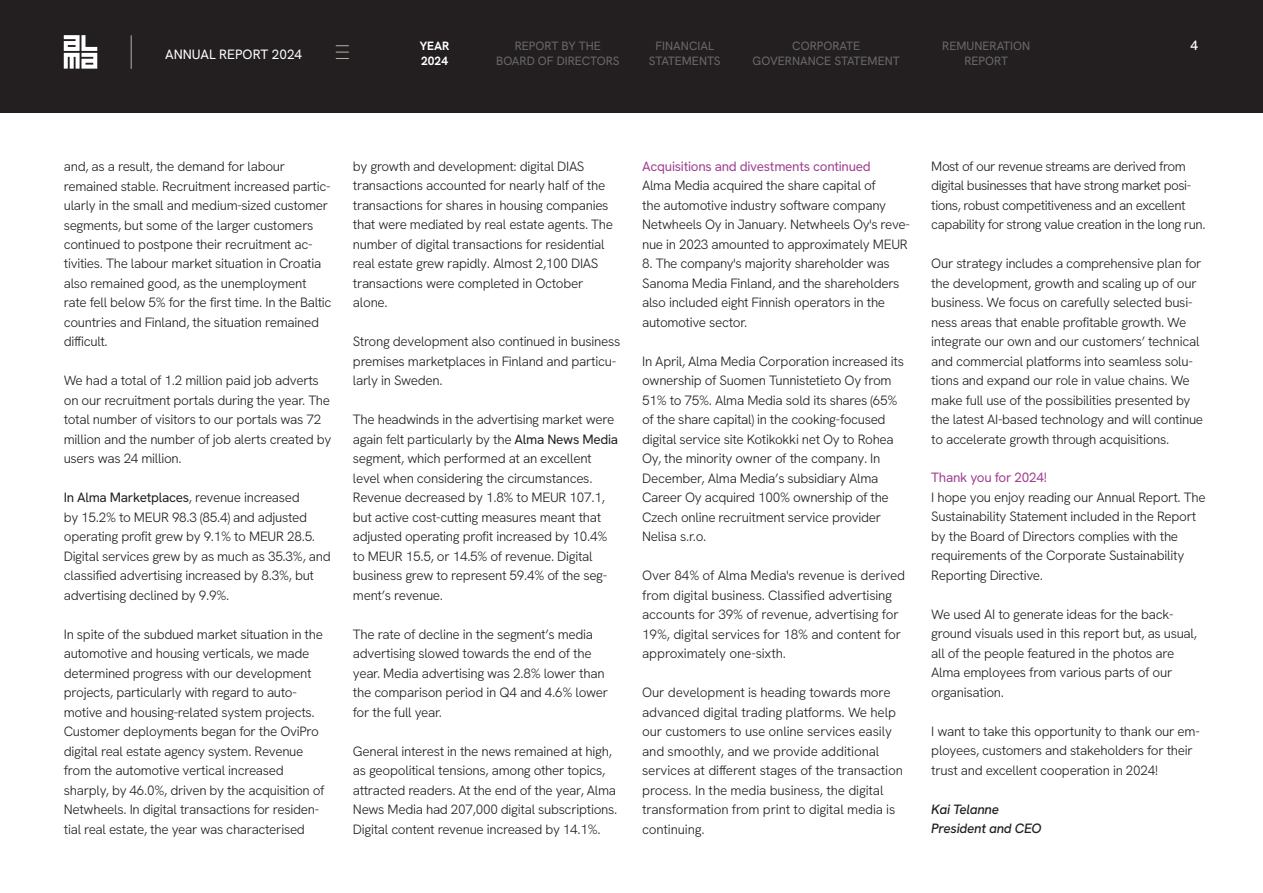
<style>
.page{position:relative;width:1263px;height:893px;background:#fff}
.page>*{position:absolute;margin:0;border:0;box-sizing:border-box;transform-origin:0 0}
.t1{font:300 13.5px/19.5px "Hanken Grotesk";letter-spacing:-.02em;color:#231f20}
.t2{font:13.5px "Hanken Grotesk";letter-spacing:-.02em;color:#a04191}
.t3{font:italic 500 13.5px/19.5px "Hanken Grotesk";letter-spacing:-.02em;color:#231f20}
.t4{font:13.5px "Hanken Grotesk";color:#fff}
.t5{font:500 13.5px "Hanken Grotesk";color:#fff}
.t6{font:12px/15px "Hanken Grotesk";color:#696969;text-align:center}
.t7{font:700 12px/15px "Hanken Grotesk";color:#fff}
.s1{font-weight:400}
</style>
<div class="page">
<div style="left:0;top:0;width:1263px;height:112px;background:#231f20"></div>
<svg style="left:64px;top:35px;width:33px;height:34px"></svg>
<hr style="left:131px;top:35px;width:1px;height:34px;background:#b9afa5">
<svg style="left:336px;top:45px;width:13px;height:1px"></svg>
<svg style="left:336px;top:52px;width:13px;height:7px"></svg>
<p class="t4" style="left:165px;top:45px;width:139px">ANNUAL REPORT 2024</p>
<p class="t7" style="left:420px;top:38px;width:31px">YEAR<br>2024</p>
<p class="t6" style="left:655px;top:38px;width:60px">FINANCIAL</p>
<p class="t5" style="left:1190px;top:37px;width:9px">4</p>
<p class="t6" style="left:649px;top:53px;width:73px">STATEMENTS</p>
<p class="t6" style="left:496px;top:38px;width:125px">REPORT BY THE<br>BOARD OF DIRECTORS</p>
<p class="t6" style="left:753px;top:38px;width:149px">CORPORATE<br>GOVERNANCE STATEMENT</p>
<p class="t6" style="left:942px;top:38px;width:89px">REMUNERATION<br>REPORT</p>
<p class="t1" style="left:64px;top:156px;width:269px">and, as a result, the demand for labour remained stable. Recruitment increased partic&shy;ularly in the small and medium-sized customer segments, but some of the larger customers continued to postpone their recruitment ac&shy;tivities. The labour market situation in Croatia also remained good, as the unemployment rate fell below 5% for the first time. In the Baltic countries and Finland, the situation remained difficult.</p>
<p class="t1" style="left:64px;top:371px;width:269px">We had a total of 1.2 million paid job adverts on our recruitment portals during the year. The total number of visitors to our portals was 72 million and the number of job alerts created by users was 24 million.</p>
<p class="t1" style="left:64px;top:488px;width:268px"><span class="s1">In Alma Marketplaces</span>, revenue increased<br>by 15.2% to MEUR 98.3 (85.4) and adjusted operating profit grew by 9.1% to MEUR 28.5.<br>Digital services grew by as much as 35.3%, and classified advertising increased by 8.3%, but advertising declined by 9.9%.</p>
<p class="t1" style="left:64px;top:624px;width:262px">In spite of the subdued market situation in the automotive and housing verticals, we made determined progress with our development projects, particularly with regard to auto&shy;motive and housing-related system projects.<br>Customer deployments began for the OviPro digital real estate agency system. Revenue from the automotive vertical increased sharply, by 46.0%, driven by the acquisition of Netwheels. In digital transactions for residen&shy;tial real estate, the year was characterised</p>
<p class="t1" style="left:353px;top:156px;width:262px">by growth and development: digital DIAS transactions accounted for nearly half of the transactions for shares in housing companies that were mediated by real estate agents. The number of digital transactions for residential real estate grew rapidly. Almost 2,100 DIAS transactions were completed in October alone.</p>
<p class="t1" style="left:353px;top:332px;width:269px">Strong development also continued in business premises marketplaces in Finland and particu&shy;larly in Sweden.</p>
<p class="t1" style="left:353px;top:410px;width:267px">The headwinds in the advertising market were again felt particularly by the <span class="s1">Alma News Media </span>segment, which performed at an excellent level when considering the circumstances.<br>Revenue decreased by 1.8% to MEUR 107.1, but active cost-cutting measures meant that adjusted operating profit increased by 10.4% to MEUR 15.5, or 14.5% of revenue. Digital business grew to represent 59.4% of the seg&shy;ment’s revenue.</p>
<p class="t1" style="left:353px;top:624px;width:257px">The rate of decline in the segment’s media advertising slowed towards the end of the year. Media advertising was 2.8% lower than the comparison period in Q4 and 4.6% lower for the full year.</p>
<p class="t1" style="left:353px;top:741px;width:266px">General interest in the news remained at high, as geopolitical tensions, among other topics, attracted readers. At the end of the year, Alma News Media had 207,000 digital subscriptions.<br>Digital content revenue increased by 14.1%.</p>
<p class="t2" style="left:642px;top:157px;width:230px">Acquisitions and divestments continued</p>
<p class="t1" style="left:642px;top:175px;width:269px">Alma Media acquired the share capital of<br>the automotive industry software company Netwheels Oy in January. Netwheels Oy's reve&shy;nue in 2023 amounted to approximately MEUR</p>
<p class="t1" style="left:642px;top:253px;width:259px">8. The company's majority shareholder was Sanoma Media Finland, and the shareholders also included eight Finnish operators in the automotive sector.</p>
<p class="t1" style="left:642px;top:351px;width:263px">In April, Alma Media Corporation increased its ownership of Suomen Tunnistetieto Oy from 51% to 75%. Alma Media sold its shares (65% of the share capital) in the cooking-focused digital service site Kotikokki net Oy to Rohea Oy, the minority owner of the company. In December, Alma Media’s subsidiary Alma Career Oy acquired 100% ownership of the Czech online recruitment service provider Nelisa s.r.o.</p>
<p class="t1" style="left:642px;top:565px;width:265px">Over 84% of Alma Media's revenue is derived from digital business. Classified advertising accounts for 39% of revenue, advertising for 19%, digital services for 18% and content for approximately one-sixth.</p>
<p class="t1" style="left:642px;top:682px;width:262px">Our development is heading towards more advanced digital trading platforms. We help our customers to use online services easily and smoothly, and we provide additional services at different stages of the transaction process. In the media business, the digital transformation from print to digital media is continuing.</p>
<p class="t1" style="left:931px;top:156px;width:276px">Most of our revenue streams are derived from digital businesses that have strong market posi&shy;tions, robust competitiveness and an excellent capability for strong value creation in the long run.</p>
<p class="t1" style="left:931px;top:253px;width:273px">Our strategy includes a comprehensive plan for the development, growth and scaling up of our business. We focus on carefully selected busi&shy;ness areas that enable profitable growth. We integrate our own and our customers’ technical and commercial platforms into seamless solu&shy;tions and expand our role in value chains. We make full use of the possibilities presented by the latest AI-based technology and will continue to accelerate growth through acquisitions.</p>
<p class="t2" style="left:931px;top:469px;width:117px">Thank you for 2024!</p>
<p class="t1" style="left:931px;top:487px;width:276px">I hope you enjoy reading our Annual Report. The Sustainability Statement included in the Report by the Board of Directors complies with the requirements of the Corporate Sustainability Reporting Directive.</p>
<p class="t1" style="left:931px;top:604px;width:267px">We used AI to generate ideas for the back&shy;ground visuals used in this report but, as usual, all of the people featured in the photos are Alma employees from various parts of our organisation.</p>
<p class="t1" style="left:931px;top:721px;width:270px">I want to take this opportunity to thank our em&shy;ployees, customers and stakeholders for their trust and excellent cooperation in 2024!</p>
<p class="t3" style="left:931px;top:799px;width:112px">Kai Telanne<br>President and CEO</p>
</div>
